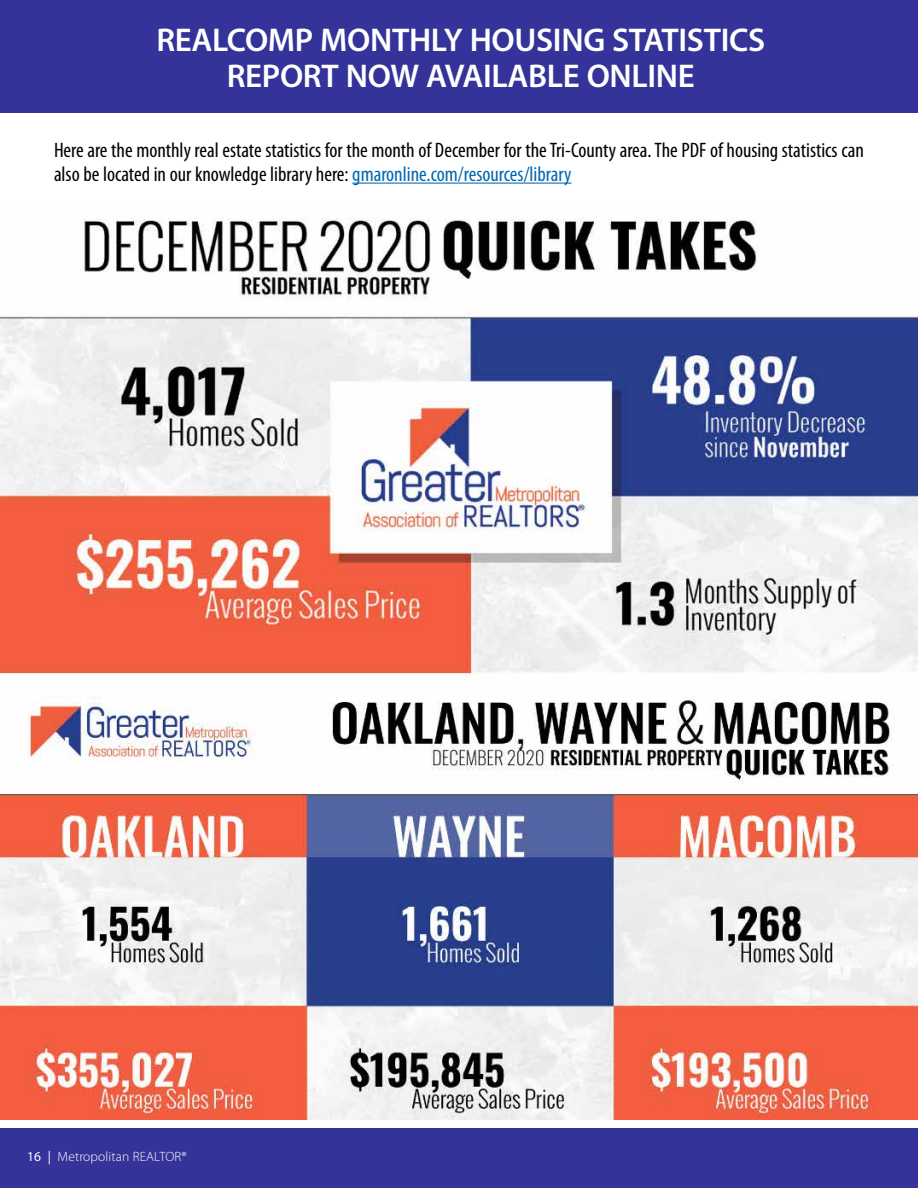
<style>
.page{position:relative;width:918px;height:1188px;background:#fff}
.page>*{position:absolute;margin:0;border:0;box-sizing:border-box;transform-origin:0 0}
.t1{font:600 33px/36px "Myriad Pro";letter-spacing:-.01em;color:#fff;text-align:center}
.t2{font:condensed 21px/24px "Myriad Pro";color:#000}
.t3{font:300 13.5px "Myriad Pro";letter-spacing:.01em;color:#fff}
.s1{color:#0067b1}
.s2{font-weight:400}
</style>
<div class="page">
<div style="left:0;top:1128px;width:918px;height:60px;background:#339"></div>
<img style="left:1px;top:218px;width:917px;height:902px">
<hr style="left:352px;top:183px;width:220px;height:1px;background:#0067b1">
<div style="left:0;top:0;width:918px;height:112px;background:#339"></div>
<h1 class="t1" style="left:156px;top:21px;width:610px">REALCOMP MONTHLY HOUSING STATISTICS<br>REPORT NOW AVAILABLE ONLINE</h1>
<p class="t2" style="left:54px;top:138px;width:811px">Here are the monthly real estate statistics for the month of December for the Tri-County area. The PDF of housing statistics can also be located in our knowledge library here: <span class="s1">gmaronline.com/resources/library</span></p>
<p class="t3" style="left:27px;top:1149px;width:161px"><span class="s2">16 |</span> Metropolitan REALTOR®</p>
</div>
